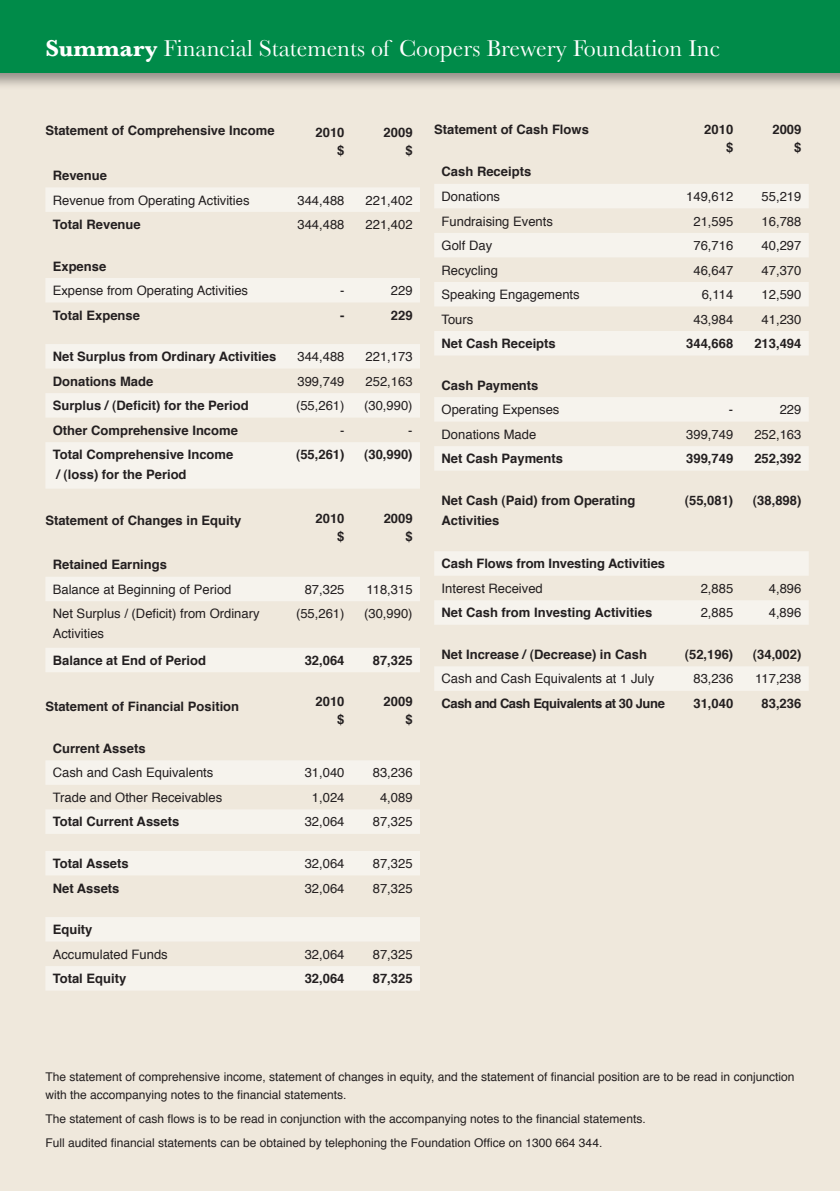
<style>
.page{position:relative;width:840px;height:1191px;background:#fff}
.page>*{position:absolute;margin:0;border:0;box-sizing:border-box;transform-origin:0 0}
.t1{font:24px "Baskerville";color:#fff}
.t2{font:700 13px/18px "Helvetica";color:#231f20;text-align:right}
.t3{font:13px/20px "Helvetica";color:#231f20}
.t4{font:700 13px "Helvetica";letter-spacing:-.03em;color:#231f20}
.t5{font:12px/18px "Helvetica";color:#231f20}
.s1{font-weight:700}
</style>
<div class="page">
<div style="left:0;top:0;width:839px;height:1191px;background:#efe8dc"></div>
<div style="left:0;top:0;width:839px;height:90px;background:#231f20;opacity:.45"></div>
<div style="left:0;top:0;width:839px;height:72px;background:#008b49"></div>
<svg style="left:434px;top:184px;width:374px;height:507px"></svg>
<svg style="left:46px;top:188px;width:374px;height:802px"></svg>
<svg style="left:46px;top:344px;width:374px;height:144px;fill:#f6f3ed"></svg>
<h1 class="t1" style="left:45px;top:34px;width:675px"><span class="s1">Summary</span> Financial Statements of Coopers Brewery Foundation Inc</h1>
<p class="t2" style="left:45px;top:121px;width:230px">Statement of Comprehensive Income</p>
<p class="t2" style="left:315px;top:124px;width:30px">2010</p>
<p class="t2" style="left:434px;top:120px;width:156px">Statement of Cash Flows</p>
<p class="t2" style="left:337px;top:142px;width:9px">$</p>
<p class="t2" style="left:383px;top:124px;width:30px">2009 $</p>
<p class="t2" style="left:704px;top:120px;width:30px">2010 $</p>
<p class="t2" style="left:772px;top:120px;width:30px">2009 $</p>
<p class="t2" style="left:53px;top:167px;width:56px">Revenue</p>
<p class="t3" style="left:53px;top:190px;width:198px">Revenue from Operating Activities</p>
<p class="t3" style="left:297px;top:190px;width:48px">344,488</p>
<p class="t3" style="left:365px;top:190px;width:48px">221,402</p>
<p class="t2" style="left:53px;top:216px;width:89px">Total Revenue</p>
<p class="t3" style="left:297px;top:215px;width:48px">344,488</p>
<p class="t3" style="left:365px;top:215px;width:48px">221,402</p>
<p class="t2" style="left:53px;top:257px;width:55px">Expense</p>
<p class="t3" style="left:53px;top:281px;width:197px">Expense from Operating Activities</p>
<p class="t3" style="left:340px;top:281px;width:6px">-</p>
<p class="t3" style="left:390px;top:281px;width:23px">229</p>
<p class="t2" style="left:53px;top:306px;width:89px">Total Expense</p>
<p class="t2" style="left:340px;top:306px;width:6px">-</p>
<p class="t2" style="left:390px;top:306px;width:23px">229</p>
<p class="t2" style="left:53px;top:348px;width:225px">Net Surplus from Ordinary Activities</p>
<p class="t3" style="left:297px;top:347px;width:48px">344,488</p>
<p class="t3" style="left:365px;top:347px;width:48px">221,173</p>
<p class="t2" style="left:53px;top:372px;width:102px">Donations Made</p>
<p class="t3" style="left:297px;top:371px;width:48px">399,749</p>
<p class="t3" style="left:365px;top:371px;width:48px">252,163</p>
<p class="t2" style="left:53px;top:397px;width:197px">Surplus / (Deficit) for the Period</p>
<p class="t3" style="left:296px;top:396px;width:50px">(55,261)</p>
<p class="t3" style="left:364px;top:396px;width:50px">(30,990)</p>
<p class="t2" style="left:53px;top:421px;width:186px">Other Comprehensive Income</p>
<p class="t3" style="left:340px;top:420px;width:6px">-</p>
<p class="t3" style="left:408px;top:420px;width:6px">-</p>
<p class="t2" style="left:53px;top:445px;width:182px;line-height:20px;text-align:left">Total Comprehensive Income / (loss) for the Period</p>
<p class="t2" style="left:296px;top:446px;width:50px">(55,261)</p>
<p class="t2" style="left:364px;top:446px;width:50px">(30,990)</p>
<p class="t2" style="left:315px;top:509px;width:30px">2010 $</p>
<p class="t2" style="left:383px;top:509px;width:30px">2009 $</p>
<p class="t2" style="left:53px;top:556px;width:116px">Retained Earnings</p>
<p class="t3" style="left:53px;top:579px;width:180px">Balance at Beginning of Period</p>
<p class="t3" style="left:304px;top:579px;width:41px">87,325</p>
<p class="t3" style="left:366px;top:579px;width:48px">118,315</p>
<p class="t3" style="left:53px;top:604px;width:208px">Net Surplus / (Deficit) from Ordinary<br>Activities</p>
<p class="t3" style="left:296px;top:604px;width:50px">(55,261)</p>
<p class="t3" style="left:364px;top:604px;width:50px">(30,990)</p>
<p class="t2" style="left:53px;top:651px;width:155px">Balance at End of Period</p>
<p class="t2" style="left:304px;top:651px;width:41px">32,064</p>
<p class="t2" style="left:372px;top:651px;width:41px">87,325</p>
<p class="t2" style="left:315px;top:693px;width:30px">2010 $</p>
<p class="t2" style="left:383px;top:693px;width:30px">2009 $</p>
<p class="t2" style="left:53px;top:739px;width:94px">Current Assets</p>
<p class="t3" style="left:53px;top:763px;width:162px">Cash and Cash Equivalents</p>
<p class="t3" style="left:304px;top:763px;width:41px">31,040</p>
<p class="t3" style="left:372px;top:763px;width:41px">83,236</p>
<p class="t3" style="left:53px;top:787px;width:171px">Trade and Other Receivables</p>
<p class="t3" style="left:312px;top:787px;width:34px">1,024</p>
<p class="t3" style="left:380px;top:787px;width:34px">4,089</p>
<p class="t2" style="left:53px;top:813px;width:128px">Total Current Assets</p>
<p class="t3" style="left:304px;top:812px;width:41px">32,064</p>
<p class="t3" style="left:372px;top:812px;width:41px">87,325</p>
<p class="t2" style="left:53px;top:854px;width:77px">Total Assets</p>
<p class="t3" style="left:304px;top:854px;width:41px">32,064</p>
<p class="t3" style="left:372px;top:854px;width:41px">87,325</p>
<p class="t2" style="left:53px;top:879px;width:68px">Net Assets</p>
<p class="t3" style="left:304px;top:878px;width:41px">32,064</p>
<p class="t3" style="left:372px;top:878px;width:41px">87,325</p>
<p class="t2" style="left:53px;top:920px;width:41px">Equity</p>
<p class="t3" style="left:53px;top:944px;width:116px">Accumulated Funds</p>
<p class="t3" style="left:304px;top:944px;width:41px">32,064</p>
<p class="t3" style="left:372px;top:944px;width:41px">87,325</p>
<p class="t2" style="left:53px;top:969px;width:75px">Total Equity</p>
<p class="t2" style="left:304px;top:969px;width:41px">32,064</p>
<p class="t2" style="left:372px;top:969px;width:41px">87,325</p>
<p class="t2" style="left:45px;top:511px;width:197px">Statement of Changes in Equity</p>
<p class="t2" style="left:45px;top:697px;width:195px">Statement of Financial Position</p>
<p class="t2" style="left:441px;top:163px;width:91px">Cash Receipts</p>
<p class="t3" style="left:441px;top:187px;width:60px">Donations</p>
<p class="t3" style="left:685px;top:187px;width:48px">149,612</p>
<p class="t3" style="left:761px;top:187px;width:41px">55,219</p>
<p class="t3" style="left:441px;top:211px;width:113px">Fundraising Events</p>
<p class="t3" style="left:693px;top:211px;width:41px">21,595</p>
<p class="t3" style="left:761px;top:211px;width:41px">16,788</p>
<p class="t3" style="left:441px;top:236px;width:52px">Golf Day</p>
<p class="t3" style="left:693px;top:236px;width:41px">76,716</p>
<p class="t3" style="left:761px;top:236px;width:41px">40,297</p>
<p class="t3" style="left:441px;top:260px;width:58px">Recycling</p>
<p class="t3" style="left:693px;top:260px;width:41px">46,647</p>
<p class="t3" style="left:761px;top:260px;width:41px">47,370</p>
<p class="t3" style="left:441px;top:285px;width:140px">Speaking Engagements</p>
<p class="t3" style="left:701px;top:285px;width:33px">6,114</p>
<p class="t3" style="left:761px;top:285px;width:41px">12,590</p>
<p class="t3" style="left:441px;top:309px;width:33px">Tours</p>
<p class="t3" style="left:693px;top:309px;width:41px">43,984</p>
<p class="t3" style="left:761px;top:309px;width:41px">41,230</p>
<p class="t2" style="left:441px;top:335px;width:116px">Net Cash Receipts</p>
<p class="t2" style="left:685px;top:335px;width:48px">344,668</p>
<p class="t2" style="left:753px;top:335px;width:48px">213,494</p>
<p class="t2" style="left:441px;top:376px;width:98px">Cash Payments</p>
<p class="t3" style="left:441px;top:400px;width:119px">Operating Expenses</p>
<p class="t3" style="left:728px;top:400px;width:6px">-</p>
<p class="t3" style="left:779px;top:400px;width:23px">229</p>
<p class="t3" style="left:441px;top:424px;width:96px">Donations Made</p>
<p class="t3" style="left:685px;top:424px;width:48px">399,749</p>
<p class="t3" style="left:753px;top:424px;width:48px">252,163</p>
<p class="t2" style="left:441px;top:450px;width:123px">Net Cash Payments</p>
<p class="t2" style="left:685px;top:450px;width:48px">399,749</p>
<p class="t2" style="left:753px;top:450px;width:48px">252,392</p>
<p class="t2" style="left:441px;top:490px;width:195px;line-height:20px;text-align:left">Net Cash (Paid) from Operating<br>Activities</p>
<p class="t2" style="left:684px;top:491px;width:50px">(55,081)</p>
<p class="t2" style="left:752px;top:491px;width:50px">(38,898)</p>
<p class="t2" style="left:441px;top:555px;width:225px">Cash Flows from Investing Activities</p>
<p class="t3" style="left:441px;top:578px;width:103px">Interest Received</p>
<p class="t3" style="left:700px;top:578px;width:34px">2,885</p>
<p class="t3" style="left:768px;top:578px;width:34px">4,896</p>
<p class="t2" style="left:441px;top:604px;width:212px">Net Cash from Investing Activities</p>
<p class="t3" style="left:700px;top:603px;width:34px">2,885</p>
<p class="t3" style="left:768px;top:603px;width:34px">4,896</p>
<p class="t2" style="left:441px;top:645px;width:207px">Net Increase / (Decrease) in Cash</p>
<p class="t2" style="left:684px;top:645px;width:50px">(52,196)</p>
<p class="t2" style="left:752px;top:645px;width:50px">(34,002)</p>
<p class="t3" style="left:441px;top:669px;width:214px">Cash and Cash Equivalents at 1 July</p>
<p class="t3" style="left:693px;top:669px;width:41px">83,236</p>
<p class="t3" style="left:754px;top:669px;width:48px">117,238</p>
<p class="t4" style="left:441px;top:693px;width:225px">Cash and Cash Equivalents at 30 June</p>
<p class="t2" style="left:693px;top:694px;width:41px">31,040</p>
<p class="t2" style="left:761px;top:694px;width:41px">83,236</p>
<p class="t5" style="left:45px;top:1068px;width:750px">The statement of comprehensive income, statement of changes in equity, and the statement of financial position are to be read in conjunction with the accompanying notes to the financial statements.</p>
<p class="t5" style="left:45px;top:1107px;width:601px;line-height:23.6px">The statement of cash flows is to be read in conjunction with the accompanying notes to the financial statements.<br>Full audited financial statements can be obtained by telephoning the Foundation Office on 1300 664 344.</p>
</div>
